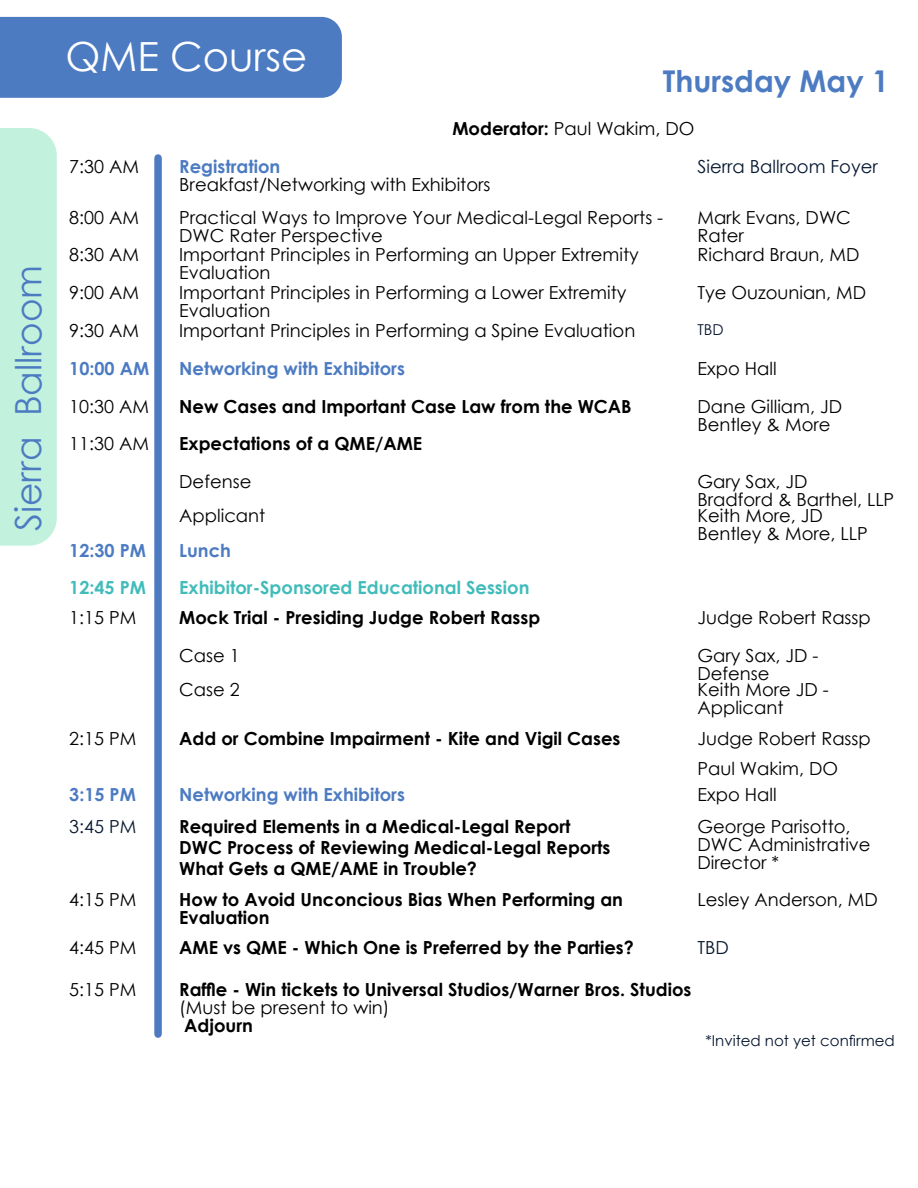
<style>
.page{position:relative;width:918px;height:1188px;background:#fff}
.page>*{position:absolute;margin:0;border:0;box-sizing:border-box;transform-origin:0 0}
.t1{font:40.2px "Century Gothic";color:#fff}
.t2{font:36px "Century Gothic";color:#4d7bc2}
.t3{font:700 30px "Century Gothic";color:#4d7bc2}
.t4{font:18px/18px "Century Gothic";color:#000}
.t5{font:700 18px/21px "Century Gothic";color:#000}
.t6{font:700 18px "Century Gothic";color:#4c7bc2}
.t7{font:700 18px "Century Gothic";color:#41bcba}
.t8{font:18px "Century Gothic";color:#06162f}
.t9{font:15px "Century Gothic";color:#06162f}
.s1{font-weight:700}
</style>
<div class="page">
<div style="left:0;top:17px;width:342px;height:81px;background:#4c7bc2"></div>
<div style="left:0;top:128px;width:57px;height:418px;background:#c2f2de"></div>
<div style="left:154px;top:158px;width:8px;height:876px;background:#4d7bc2"></div>
<h2 class="t2" style="left:14px;top:531px;width:268px;rotate:-90deg">Sierra Ballroom</h2>
<h1 class="t1" style="left:65px;top:41px;width:243px">QME Course</h1>
<h3 class="t3" style="left:663px;top:69px;width:228px">Thursday May 1</h3>
<p class="t4" style="left:452px;top:121px;width:244px"><span class="s1">Moderator:</span> Paul Wakim, DO</p>
<p class="t4" style="left:69px;top:159px;width:71px">7:30 AM</p>
<p class="t6" style="left:179px;top:160px;width:103px">Registration</p>
<p class="t4" style="left:179px;top:177px;width:313px">Breakfast/Networking with Exhibitors</p>
<p class="t8" style="left:697px;top:160px;width:182px">Sierra Ballroom Foyer</p>
<p class="t4" style="left:69px;top:210px;width:71px">8:00 AM</p>
<p class="t4" style="left:179px;top:210px;width:486px">Practical Ways to Improve Your Medical-Legal Reports -<br>DWC Rater Perspective</p>
<p class="t4" style="left:697px;top:210px;width:155px">Mark Evans, DWC<br>Rater</p>
<p class="t4" style="left:69px;top:247px;width:71px">8:30 AM</p>
<p class="t4" style="left:179px;top:247px;width:461px">Important Principles in Performing an Upper Extremity<br>Evaluation</p>
<p class="t4" style="left:697px;top:247px;width:164px">Richard Braun, MD</p>
<p class="t4" style="left:69px;top:285px;width:71px">9:00 AM</p>
<p class="t4" style="left:179px;top:285px;width:449px">Important Principles in Performing a Lower Extremity<br>Evaluation</p>
<p class="t4" style="left:697px;top:285px;width:170px">Tye Ouzounian, MD</p>
<p class="t4" style="left:69px;top:323px;width:71px">9:30 AM</p>
<p class="t4" style="left:179px;top:323px;width:458px">Important Principles in Performing a Spine Evaluation</p>
<p class="t9" style="left:697px;top:323px;width:28px">TBD</p>
<p class="t6" style="left:69px;top:361px;width:81px">10:00 AM</p>
<p class="t6" style="left:179px;top:361px;width:227px">Networking with Exhibitors</p>
<p class="t4" style="left:697px;top:361px;width:81px">Expo Hall</p>
<p class="t4" style="left:69px;top:399px;width:81px">10:30 AM</p>
<p class="t5" style="left:179px;top:397px;width:454px">New Cases and Important Case Law from the WCAB</p>
<p class="t4" style="left:697px;top:399px;width:146px">Dane Gilliam, JD<br>Bentley &amp; More</p>
<p class="t4" style="left:69px;top:436px;width:81px">11:30 AM</p>
<p class="t5" style="left:179px;top:435px;width:244px">Expectations of a QME/AME</p>
<p class="t4" style="left:179px;top:474px;width:74px">Defense</p>
<p class="t4" style="left:697px;top:474px;width:198px">Gary Sax, JD<br>Bradford &amp; Barthel, LLP</p>
<p class="t4" style="left:179px;top:508px;width:88px">Applicant</p>
<p class="t4" style="left:697px;top:508px;width:172px">Keith More, JD<br>Bentley &amp; More, LLP</p>
<p class="t6" style="left:69px;top:543px;width:78px">12:30 PM</p>
<p class="t6" style="left:179px;top:543px;width:53px">Lunch</p>
<p class="t7" style="left:69px;top:581px;width:78px">12:45 PM</p>
<p class="t7" style="left:179px;top:581px;width:352px">Exhibitor-Sponsored Educational Session</p>
<p class="t4" style="left:69px;top:610px;width:69px">1:15 PM</p>
<p class="t5" style="left:179px;top:608px;width:363px">Mock Trial - Presiding Judge Robert Rassp</p>
<p class="t4" style="left:697px;top:610px;width:175px">Judge Robert Rassp</p>
<p class="t4" style="left:179px;top:648px;width:62px">Case 1</p>
<p class="t4" style="left:697px;top:648px;width:122px">Gary Sax, JD -<br>Defense</p>
<p class="t4" style="left:179px;top:682px;width:62px">Case 2</p>
<p class="t4" style="left:697px;top:682px;width:133px">Keith More JD -<br>Applicant</p>
<p class="t4" style="left:69px;top:731px;width:69px">2:15 PM</p>
<p class="t5" style="left:179px;top:729px;width:443px">Add or Combine Impairment - Kite and Vigil Cases</p>
<p class="t4" style="left:697px;top:725px;width:175px;line-height:30px">Judge Robert Rassp<br>Paul Wakim, DO</p>
<p class="t6" style="left:69px;top:787px;width:68px">3:15 PM</p>
<p class="t6" style="left:179px;top:787px;width:227px">Networking with Exhibitors</p>
<p class="t4" style="left:697px;top:787px;width:81px">Expo Hall</p>
<p class="t8" style="left:69px;top:819px;width:69px">3:45 PM</p>
<p class="t5" style="left:179px;top:817px;width:433px">Required Elements in a Medical-Legal Report<br>DWC Process of Reviewing Medical-Legal Reports<br>What Gets a QME/AME in Trouble?</p>
<p class="t4" style="left:697px;top:819px;width:175px">George Parisotto,<br>DWC Administrative<br>Director *</p>
<p class="t4" style="left:69px;top:892px;width:69px">4:15 PM</p>
<p class="t5" style="left:179px;top:892px;width:445px;line-height:18px">How to Avoid Unconcious Bias When Performing an<br>Evaluation</p>
<p class="t4" style="left:697px;top:892px;width:182px">Lesley Anderson, MD</p>
<p class="t4" style="left:69px;top:940px;width:69px">4:45 PM</p>
<p class="t5" style="left:179px;top:939px;width:456px">AME vs QME - Which One is Preferred by the Parties?</p>
<p class="t8" style="left:697px;top:941px;width:33px">TBD</p>
<p class="t4" style="left:69px;top:982px;width:69px">5:15 PM</p>
<p class="t5" style="left:179px;top:980px;width:514px">Raffle - Win tickets to Universal Studios/Warner Bros. Studios</p>
<p class="t4" style="left:179px;top:1000px;width:212px">(Must be present to win)</p>
<p class="t5" style="left:184px;top:1016px;width:70px">Adjourn</p>
<p class="t9" style="left:705px;top:1035px;width:191px">*Invited not yet confirmed</p>
</div>
